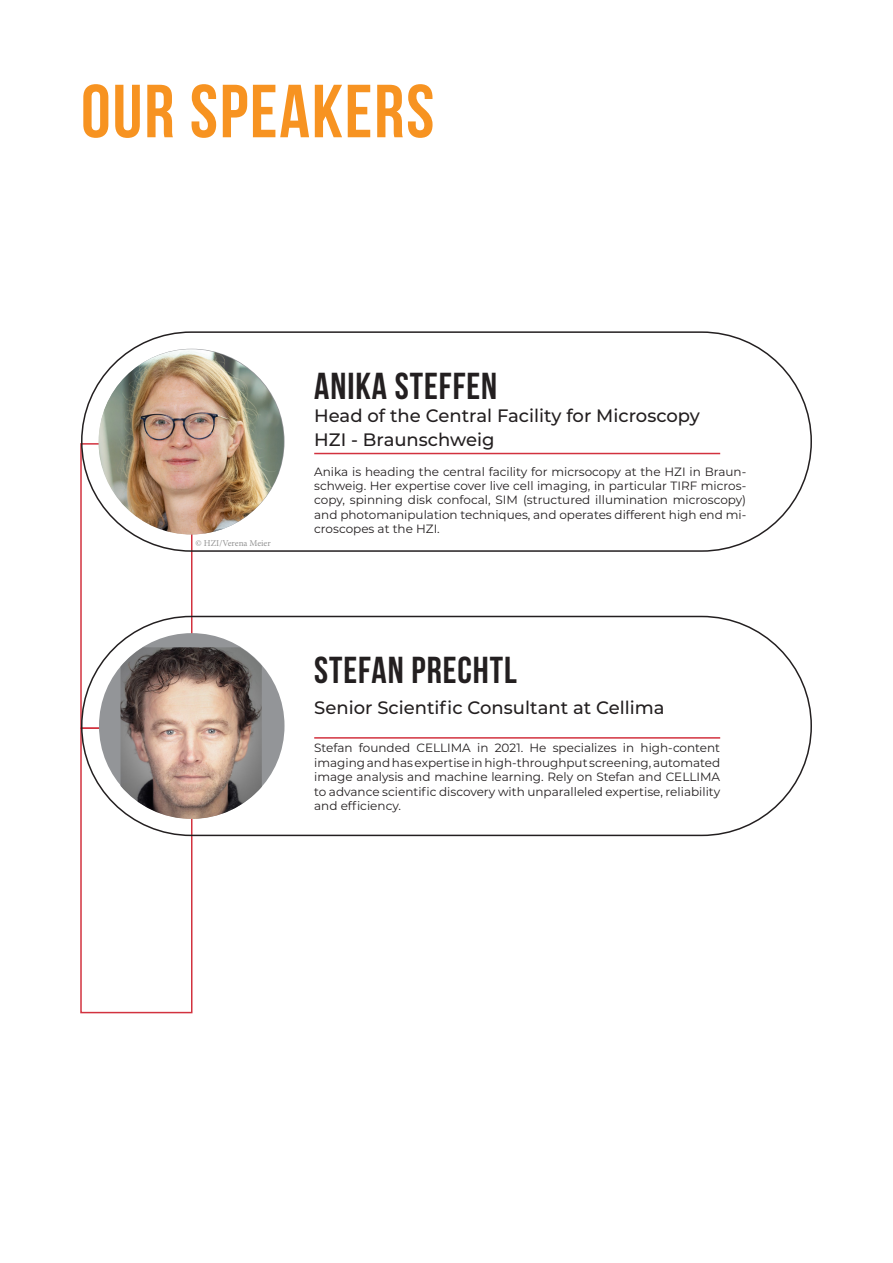
<style>
.page{position:relative;width:893px;height:1263px;background:#fff}
.page>*{position:absolute;margin:0;border:0;box-sizing:border-box;transform-origin:0 0}
.Paragraph_Style_2{font:700 75px "Bebas Neue";letter-spacing:.025em;color:#f79321}
.Paragraph_Style_4{font:700 37.5px "Bebas Neue";letter-spacing:.025em;color:#231f20}
.Paragraph_Style_10{font:500 18px "Montserrat";color:#231f20}
.Paragraph_Style_1{font:12px/14.4px "Montserrat";color:#231f20;text-align:justify}
.t1{font:9px "Minion Pro";color:#939393}
</style>
<div class="page">
<div style="left:80px;top:443px;width:112px;height:286px;border:2px solid #d2323f"></div>
<div style="left:80px;top:727px;width:112px;height:286px;border:2px solid #d2323f"></div>
<div style="left:81px;top:331px;width:731px;height:221px;border:2px solid #231f20;border-radius:109px"></div>
<hr style="left:314px;top:453px;width:406px;height:1px;background:#d2323f">
<div style="left:81px;top:616px;width:731px;height:220px;border:2px solid #231f20;border-radius:109px"></div>
<div style="left:99px;top:633px;width:185px;height:186px;background:#939598;border-radius:50%"></div>
<hr style="left:314px;top:737px;width:406px;height:2px;background:#d2323f">
<img style="left:99px;top:349px;width:185px;height:185px;border-radius:93px">
<img style="left:121px;top:647px;width:141px;height:172px">
<p class="Paragraph_Style_2" style="left:81px;top:70px;width:355px">OUR SPEAKERS</p>
<p class="Paragraph_Style_4" style="left:314px;top:365px;width:185px">ANIKA STEFFEN</p>
<p class="Paragraph_Style_10" style="left:314px;top:403px;width:387px">Head of the Central Facility for Microscopy</p>
<p class="Paragraph_Style_10" style="left:314px;top:427px;width:182px">HZI - Braunschweig</p>
<p class="t1" style="left:196px;top:537px;width:77px">© HZI/Verena Meier</p>
<p class="Paragraph_Style_1" style="left:314px;top:464px;width:434px">Anika is heading the central facility for micrsocopy at the HZI in Braun&shy;schweig. Her expertise cover live cell imaging, in particular TIRF micros&shy;copy, spinning disk confocal, SIM (structured illumination microscopy) and photomanipulation techniques, and operates different high end mi&shy;croscopes at the HZI.</p>
<p class="Paragraph_Style_4" style="left:314px;top:650px;width:204px">STEFAN PRECHTL</p>
<p class="Paragraph_Style_10" style="left:314px;top:695px;width:352px">Senior Scientific Consultant at Cellima</p>
<p class="Paragraph_Style_1" style="left:314px;top:740px;width:407px">Stefan founded CELLIMA in 2021. He specializes in high-content imaging and has expertise in high-throughput screening, automated image analysis and machine learning. Rely on Stefan and CELLIMA to advance scientific discovery with unparalleled expertise, reliability and efficiency.</p>
</div>
